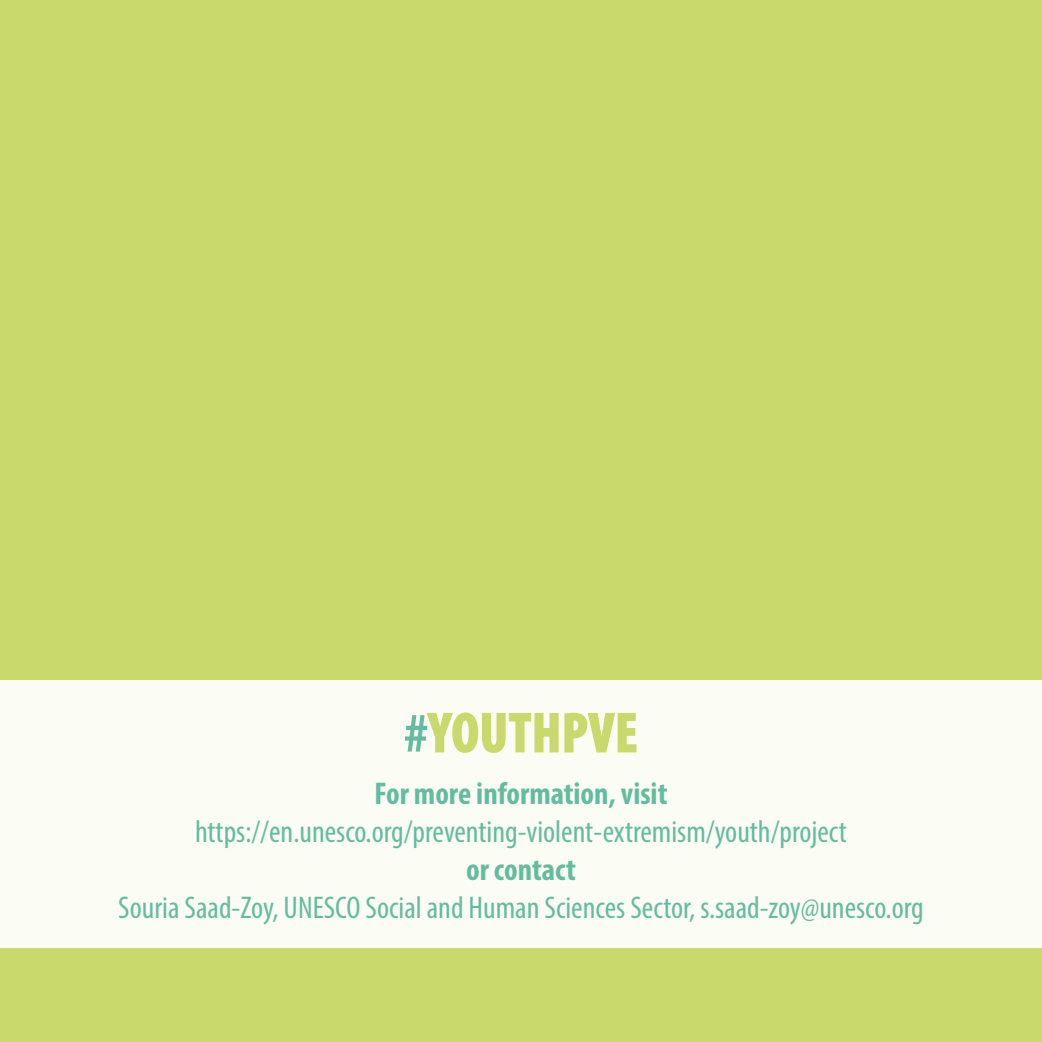
<style>
.page{position:relative;width:1042px;height:1042px;background:#cad96c}
.page>*{position:absolute;margin:0;border:0;box-sizing:border-box;transform-origin:0 0}
.t1{font:700 condensed 56px "Myriad Pro";letter-spacing:.02em;color:#cad96c}
.t2{font:condensed 31.5px "Myriad Pro";color:#64bca0}
.t3{font:700 condensed 31.5px "Myriad Pro";color:#64bca0}
.s1{color:#64bca0}
</style>
<div class="page">
<div style="left:0;top:680px;width:1042px;height:267px;background:#fbfcf4"></div>
<svg style="left:426px;top:712px;width:211px;height:41px"></svg>
<p class="t1" style="left:404px;top:698px;width:235px"><span class="s1">#</span>YOUTHPVE</p>
<p class="t3" style="left:374px;top:774px;width:294px">For more information, visit</p>
<p class="t2" style="left:195px;top:812px;width:653px">https://en.unesco.org/preventing-violent-extremism/youth/project</p>
<p class="t3" style="left:466px;top:849px;width:111px">or contact</p>
<p class="t2" style="left:118px;top:888px;width:807px">Souria Saad-Zoy, UNESCO Social and Human Sciences Sector .s, saad-zoy@unesco.org</p>
</div>
